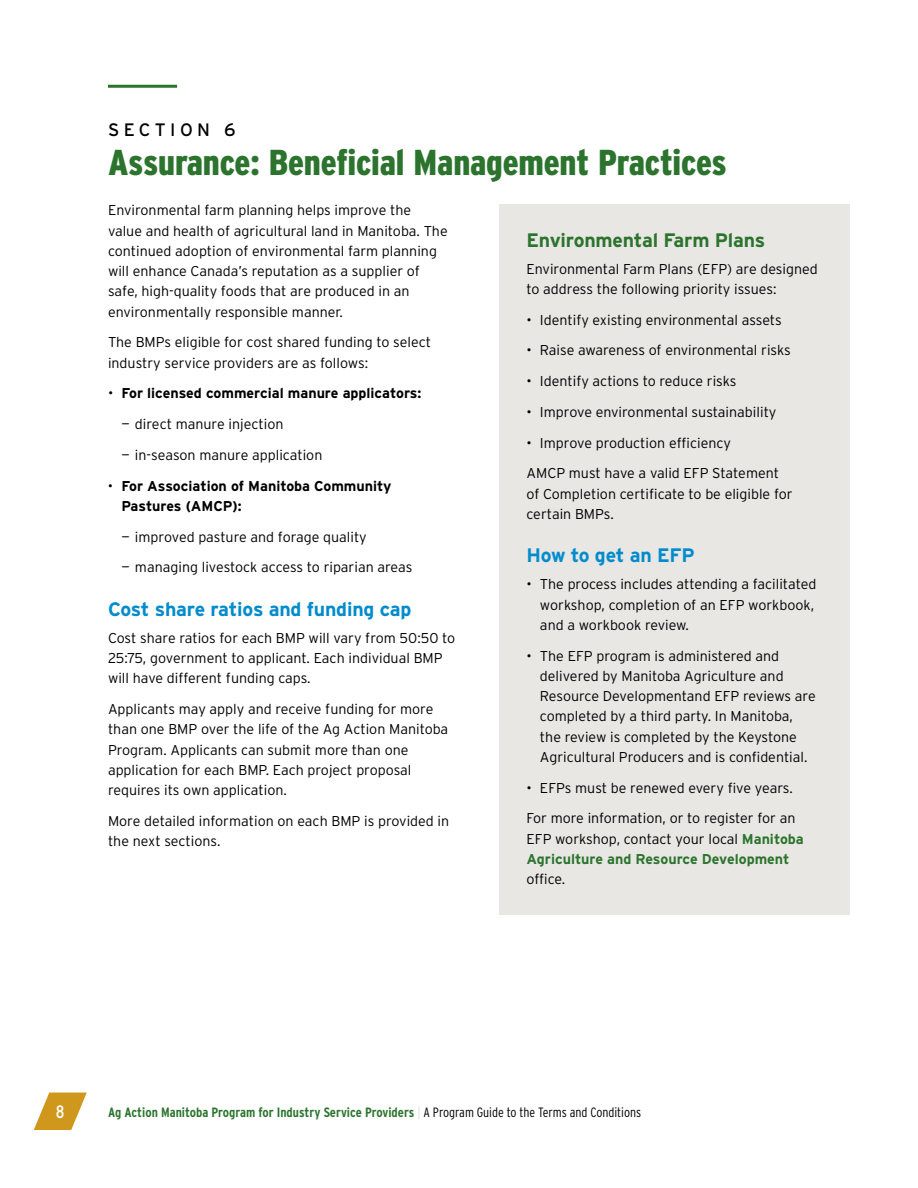
<style>
.page{position:relative;width:918px;height:1188px;background:#fff}
.page>*{position:absolute;margin:0;border:0;box-sizing:border-box;transform-origin:0 0}
.t1{font:900 condensed 36px "Interstate";letter-spacing:-.005em;color:#2c742e}
.t2{font:700 19.5px "Interstate";letter-spacing:-.01em;color:#008bcc}
.t3{font:700 19.5px "Interstate";letter-spacing:-.01em;color:#2c742e}
.t4{font:18px "Interstate";letter-spacing:.25em;color:#000}
.t5{font:condensed 18px "Interstate";color:#fff}
.t6{font:300 14.25px/20.2px "Interstate";color:#000}
.t7{font:700 14.25px/20.2px "Interstate";color:#000}
.t8{font:700 14.25px/20.2px "Interstate";color:#2c742e}
.t9{font:700 condensed 13.5px "Interstate";color:#2c742e}
.s1{font-weight:300}
.s2{font-weight:300;color:#000}
.s3{font-weight:400;color:#e8e7e4}
</style>
<div class="page">
<svg style="left:34px;top:1093px;width:53px;height:37px"></svg>
<hr style="left:108px;top:85px;width:69px;height:3px;background:#2c742e">
<div style="left:500px;top:204px;width:350px;height:711px;background:#e8e7e4"></div>
<p class="t4" style="left:108px;top:120px;width:129px">SECTION 6</p>
<h1 class="t1" style="left:108px;top:142px;width:620px">Assurance: Beneficial Management Practices</h1>
<p class="t6" style="left:108px;top:200px;width:341px">Environmental farm planning helps improve the value and health of agricultural land in Manitoba. The continued adoption of environmental farm planning will enhance Canada’s reputation as a supplier of safe, high-quality foods that are produced in an environmentally responsible manner.</p>
<p class="t6" style="left:108px;top:332px;width:325px">The BMPs eligible for cost shared funding to select industry service providers are as follows:</p>
<p class="t7" style="left:108px;top:383px;width:315px"><span class="s1">•</span> For licensed commercial manure applicators:</p>
<p class="t6" style="left:121px;top:414px;width:164px">— direct manure injection</p>
<p class="t6" style="left:121px;top:445px;width:202px">— in-season manure application</p>
<p class="t7" style="left:121px;top:475px;width:272px;text-indent:-13px"><span class="s1">•</span> For Association of Manitoba Community<br>Pastures (AMCP):</p>
<p class="t6" style="left:121px;top:526px;width:247px">— improved pasture and forage quality</p>
<p class="t6" style="left:121px;top:557px;width:293px">— managing livestock access to riparian areas</p>
<h2 class="t2" style="left:108px;top:598px;width:305px">Cost share ratios and funding cap</h2>
<p class="t6" style="left:108px;top:628px;width:349px">Cost share ratios for each BMP will vary from 50:50 to<br>25:75, government to applicant. Each individual BMP will have different funding caps.</p>
<p class="t6" style="left:108px;top:699px;width:342px">Applicants may apply and receive funding for more than one BMP over the life of the Ag Action Manitoba Program. Applicants can submit more than one application for each BMP. Each project proposal requires its own application.</p>
<p class="t6" style="left:108px;top:811px;width:343px">More detailed information on each BMP is provided in the next sections.</p>
<h2 class="t3" style="left:526px;top:229px;width:240px">Environmental Farm Plans</h2>
<p class="t6" style="left:526px;top:258px;width:293px">Environmental Farm Plans (EFP) are designed to address the following priority issues:</p>
<p class="t6" style="left:526px;top:309px;width:257px">• Identify existing environmental assets</p>
<p class="t6" style="left:526px;top:340px;width:266px">• Raise awareness of environmental risks</p>
<p class="t6" style="left:526px;top:371px;width:212px">• Identify actions to reduce risks</p>
<p class="t6" style="left:526px;top:402px;width:251px">• Improve environmental sustainability</p>
<p class="t6" style="left:526px;top:427px;width:254px;line-height:30.8px">• Improve production efficiency<br>AMCP must have a valid EFP Statement</p>
<p class="t6" style="left:526px;top:483px;width:268px">of Completion certificate to be eligible for certain BMPs.</p>
<h2 class="t2" style="left:526px;top:545px;width:170px">How to get an EFP</h2>
<p class="t6" style="left:540px;top:574px;width:278px;text-indent:-13px">• The process includes attending a facilitated workshop, completion of an EFP workbook, and a workbook review.</p>
<p class="t6" style="left:540px;top:645px;width:277px;text-indent:-13px">• The EFP program is administered and delivered by Manitoba Agriculture and Resource Developmentand EFP reviews are completed by a third party. In Manitoba, the review is completed by the Keystone Agricultural Producers and is confidential.</p>
<p class="t6" style="left:526px;top:772px;width:271px;line-height:30.8px">• EFPs must be renewed every five years.<br>For more information, or to register for an</p>
<p class="t8" style="left:526px;top:828px;width:279px"><span class="s2">EFP workshop, contact your local</span> Manitoba<br>Agriculture and Resource Development</p>
<p class="t6" style="left:526px;top:869px;width:40px">office.</p>
<p class="t5" style="left:56px;top:1101px;width:10px">8</p>
<p class="t9" style="left:108px;top:1105px;width:535px">Ag Action Manitoba Program for Industry Service Providers <span class="s3">|</span> <span class="s2">A Program Guide to the Terms and Conditions</span></p>
</div>
